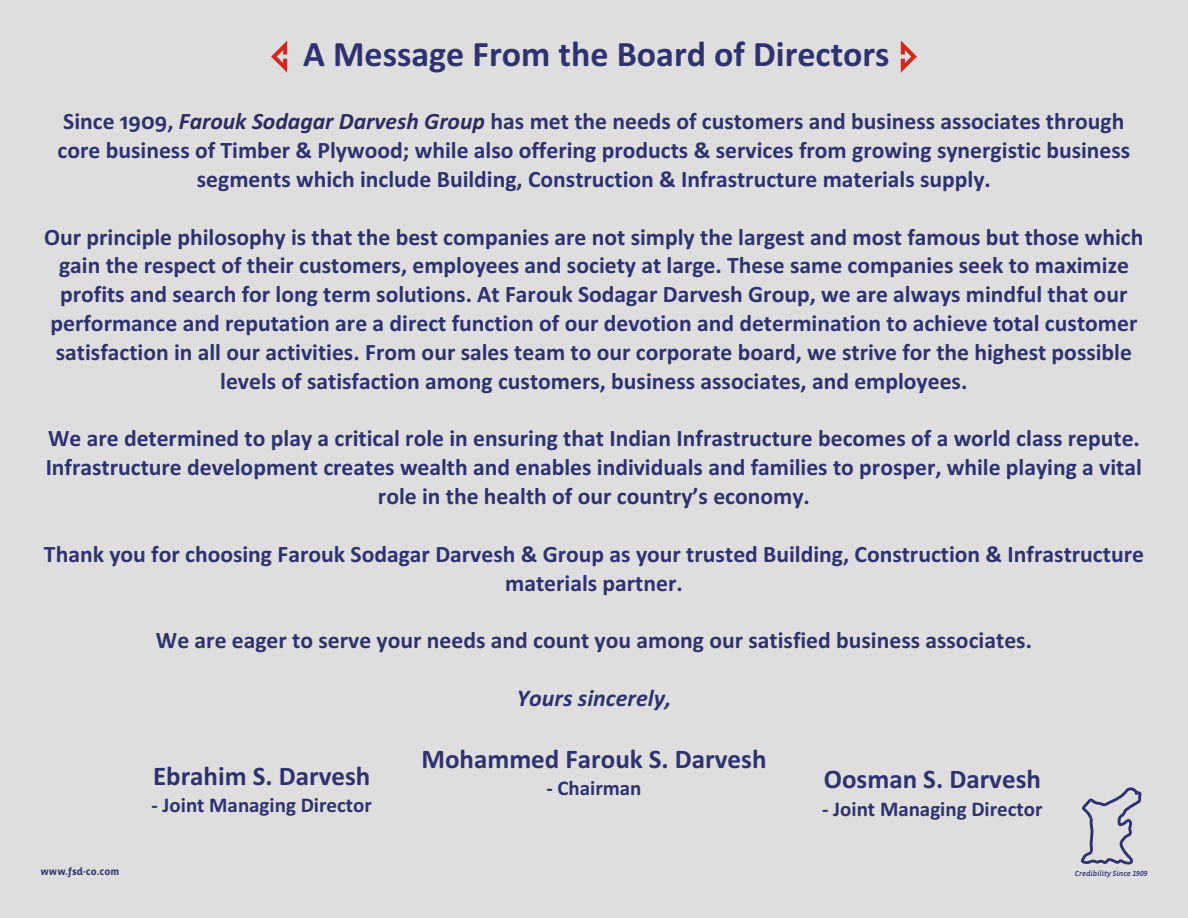
<style>
.page{position:relative;width:1188px;height:918px;background:#dedede}
.page>*{position:absolute;margin:0;border:0;box-sizing:border-box;transform-origin:0 0}
.t1{font:700 36px "Calibri";color:#2e3370}
.t2{font:700 27px "Calibri";color:#2e3370}
.t3{font:italic 700 24px "Calibri";color:#2e3370}
.t4{font:700 23.7px/28.8px "Calibri";color:#2e3370;text-align:center}
.t5{font:700 21px "Calibri";color:#2e3370}
.t6{font:700 10.5px "Vista Sans Alt";color:#2e3370}
.t7{font:7.5px "Vista Sans Alt Med Ita";color:#2e3370}
.s1{font-style:italic;color:#2e2b63}
</style>
<div class="page">
<svg style="left:901px;top:40px;width:16px;height:33px"></svg>
<svg style="left:271px;top:40px;width:16px;height:33px"></svg>
<svg style="left:1080px;top:787px;width:62px;height:78px"></svg>
<h1 class="t1" style="left:303px;top:39px;width:588px">A Message From the Board of Directors</h1>
<p class="t4" style="left:58px;top:109px;width:1074px">Since 1909, <span class="s1">Farouk Sodagar Darvesh Group</span> has met the needs of customers and business associates through core business of Timber &amp; Plywood while also offering products &amp; services from growing synerg tic business segments which include Building, Construction &amp; Infrastructure materials supply.</p>
<p class="t4" style="left:44px;top:224px;width:1101px">Our principle philosophy is that the best companies are not simply the largest and most famous but those which gain the respect of their customers, employees and society at large. These same companies seek to maximize profits and search for long term solutions. At Farouk Sodagar Darvesh Group, we are always mindful that our performance and reputation are a direct function of our devotion and determination to achieve total customer satisfaction in all our activities. From our sales team to our corporate board, we strive for the highest possible levels of satisfaction among customers, business associates, and employees.</p>
<p class="t4" style="left:46px;top:426px;width:1098px">We are determined to play a critical role in ensuring that Indian Infrastructure becomes of a world class repute.<br>Infrastructure development creates wealth and enables individuals and families to prosper, while playing a vital role in the health of our country’s economy.</p>
<p class="t4" style="left:44px;top:542px;width:1102px">Thank you for choosing Farouk Sodagar Darvesh &amp; Group as your trusted Building, Construction &amp; Infrastructure materials partner.</p>
<p class="t4" style="left:156px;top:628px;width:878px">We are eager to serve your needs and count you among our satisfied business associates.</p>
<p class="t3" style="left:517px;top:688px;width:156px">Yours sincerely,</p>
<p class="t2" style="left:421px;top:748px;width:347px">Mohammed Farouk S. Darvesh</p>
<p class="t5" style="left:546px;top:779px;width:97px">- Chairman</p>
<p class="t4" style="left:403px;top:138px;width:8px">;</p>
<p class="t4" style="left:1002px;top:138px;width:17px">is</p>
<p class="t2" style="left:153px;top:764px;width:219px">Ebrahim S. Darvesh</p>
<p class="t5" style="left:151px;top:796px;width:222px">- Joint Managing Director</p>
<p class="t2" style="left:824px;top:768px;width:219px">Oosman S. Darvesh</p>
<p class="t5" style="left:822px;top:800px;width:222px">- Joint Managing Director</p>
<p class="t6" style="left:40px;top:867px;width:80px">www.fsd-co.com</p>
<p class="t7" style="left:1075px;top:870px;width:74px">Credibility Since 1909</p>
</div>
